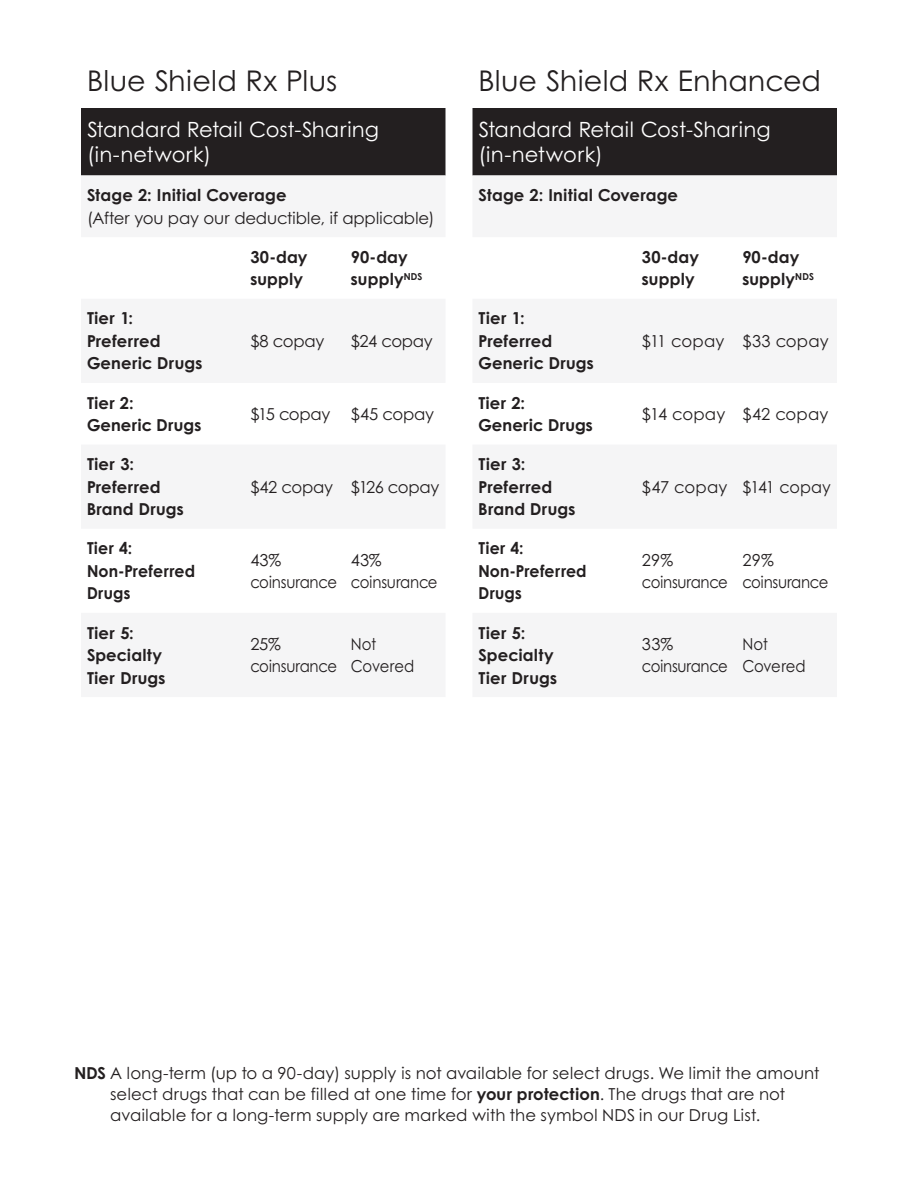
<style>
.page{position:relative;width:918px;height:1188px;background:#fff}
.page>*{position:absolute;margin:0;border:0;box-sizing:border-box;transform-origin:0 0}
.Subhead_centered{font:28.5px "Century Gothic B";letter-spacing:.005em;color:#231f20}
.Subhead_centered-2{font:21px/25.5px "Century Gothic B";letter-spacing:.005em;color:#fff}
.Subhead_centered-3{font:700 16.5px/22.5px "Century Gothic B";letter-spacing:.01em;color:#231f20}
.Subhead_centered-4{font:16.5px/22.5px "Century Gothic B";letter-spacing:-.015em;color:#231f20}
.Footnotes_Legal{font:16.5px/21px "Century Gothic B";letter-spacing:.005em;color:#231f20}
.Subhead_centered-5{font:700 16.5px/22.5px "Century Gothic B";letter-spacing:.01em;color:#231f20;scale:.96 1}
.Subhead_centered-6{font:16.5px/22.5px "Century Gothic B";letter-spacing:-.015em;color:#231f20;scale:.9 1}
.Subhead_centered-7{font:16.5px "Century Gothic B";letter-spacing:.005em;color:#231f20}
.s1{font-weight:700}
</style>
<div class="page">
<div style="left:81px;top:108px;width:756px;height:68px;background:#231f20"></div>
<p class="Subhead_centered" style="left:87px;top:64px;width:252px">Blue Shield Rx Plus</p>
<p class="Subhead_centered" style="left:478px;top:64px;width:344px">Blue Shield Rx Enhanced</p>
<p class="Subhead_centered-2" style="left:87px;top:116px;width:294px">Standard Retail Cost-Sharing (in-network)</p>
<p class="Subhead_centered-2" style="left:478px;top:116px;width:294px">Standard Retail Cost-Sharing (in-network)</p>
<p class="Subhead_centered-4" style="left:87px;top:184px;width:349px"><span class="s1">Stage 2: Initial Coverage<br></span>(After you pay our deductible, if applicable)</p>
<p class="Subhead_centered-3" style="left:478px;top:184px;width:201px">Stage 2: Initial Coverage</p>
<p class="Subhead_centered-3" style="left:250px;top:245px;width:59px">30-day supply</p>
<p class="Subhead_centered-3" style="left:351px;top:245px;width:73px">90-day supply<sup>NDS</sup></p>
<p class="Subhead_centered-3" style="left:642px;top:245px;width:59px">30-day supply</p>
<p class="Subhead_centered-3" style="left:742px;top:245px;width:73px">90-day supply<sup>NDS</sup></p>
<p class="Subhead_centered-3" style="left:87px;top:307px;width:117px">Tier 1:<br>Preferred<br>Generic Drugs</p>
<p class="Subhead_centered-3" style="left:478px;top:307px;width:117px">Tier 1:<br>Preferred<br>Generic Drugs</p>
<p class="Subhead_centered-4" style="left:250px;top:330px;width:76px">$8 copay</p>
<p class="Subhead_centered-4" style="left:351px;top:330px;width:84px">$24 copay</p>
<p class="Subhead_centered-4" style="left:642px;top:330px;width:84px">$11 copay</p>
<p class="Subhead_centered-4" style="left:742px;top:330px;width:88px">$33 copay</p>
<p class="Subhead_centered-3" style="left:87px;top:391px;width:116px">Tier 2:<br>Generic Drugs</p>
<p class="Subhead_centered-4" style="left:250px;top:402px;width:82px">$15 copay</p>
<p class="Subhead_centered-4" style="left:351px;top:402px;width:85px">$45 copay</p>
<p class="Subhead_centered-3" style="left:478px;top:391px;width:116px">Tier 2:<br>Generic Drugs</p>
<p class="Subhead_centered-4" style="left:642px;top:402px;width:85px">$14 copay</p>
<p class="Subhead_centered-4" style="left:742px;top:402px;width:88px">$42 copay</p>
<p class="Subhead_centered-3" style="left:87px;top:453px;width:98px">Tier 3:<br>Preferred<br>Brand Drugs</p>
<p class="Subhead_centered-3" style="left:478px;top:453px;width:98px">Tier 3:<br>Preferred<br>Brand Drugs</p>
<p class="Subhead_centered-4" style="left:250px;top:475px;width:84px">$42 copay</p>
<p class="Subhead_centered-4" style="left:351px;top:475px;width:90px">$126 copay</p>
<p class="Subhead_centered-4" style="left:642px;top:475px;width:87px">$47 copay</p>
<p class="Subhead_centered-7" style="left:742px;top:477px;width:90px">$141 copay</p>
<p class="Subhead_centered-5" style="left:87px;top:537px;width:114px">Tier 4:<br>Non-Preferred<br>Drugs</p>
<p class="Subhead_centered-4" style="left:250px;top:548px;width:88px">43% coinsurance</p>
<p class="Subhead_centered-4" style="left:351px;top:548px;width:88px">43% coinsurance</p>
<p class="Subhead_centered-5" style="left:478px;top:537px;width:114px">Tier 4:<br>Non-Preferred<br>Drugs</p>
<p class="Subhead_centered-4" style="left:642px;top:548px;width:87px">29% coinsurance</p>
<p class="Subhead_centered-4" style="left:742px;top:548px;width:87px">29% coinsurance</p>
<p class="Subhead_centered-3" style="left:87px;top:621px;width:80px">Tier 5:<br>Specialty<br>Tier Drugs</p>
<p class="Subhead_centered-4" style="left:250px;top:632px;width:88px">25% coinsurance</p>
<p class="Subhead_centered-6" style="left:351px;top:632px;width:72px">Not<br>Covered</p>
<p class="Subhead_centered-3" style="left:478px;top:621px;width:80px">Tier 5:<br>Specialty<br>Tier Drugs</p>
<p class="Subhead_centered-4" style="left:642px;top:632px;width:87px">33% coinsurance</p>
<p class="Subhead_centered-6" style="left:742px;top:632px;width:72px">Not<br>Covered</p>
<p class="Footnotes_Legal" style="left:110px;top:1062px;width:711px;text-indent:-36px"><span class="s1">NDS</span> A long-term (up to a 90-day) supply is not available for select drugs. We limit the amount select drugs that can be filled at one time for <span class="s1">your protection</span>. The drugs that are not available for a long-term supply are marked with the symbol NDS in our Drug List.</p>
</div>
